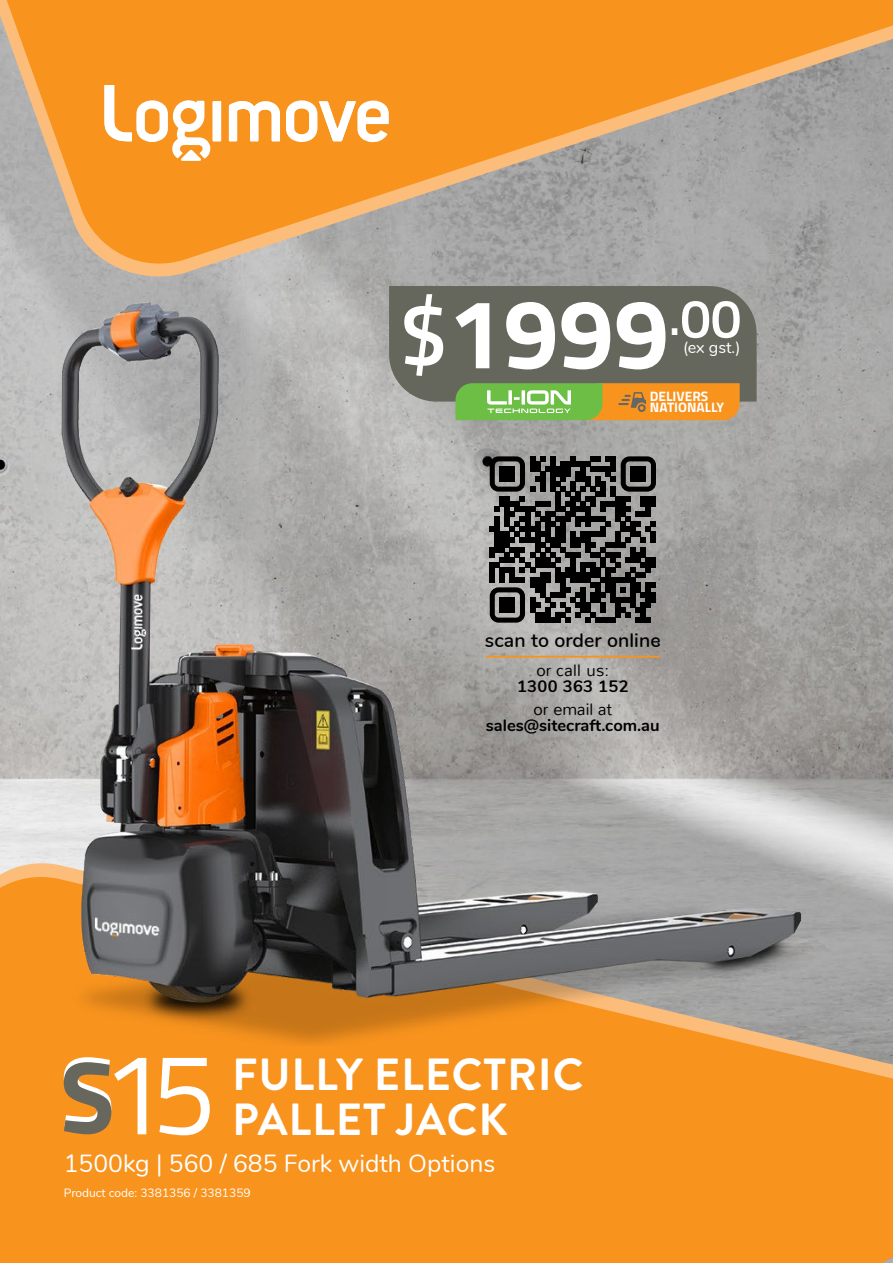
<style>
.page{position:relative;width:893px;height:1263px;background:#fff}
.page>*{position:absolute;margin:0;border:0;box-sizing:border-box;transform-origin:0 0}
.t1{font:700 98.7px "Titillium Web";color:#fff}
.t2{font:700 45px/45px "Brandon Grotesque";letter-spacing:.02em;color:#fff}
.t3{font:24.75px "Nunito";color:#fff}
.t4{font:600 19.5px "Nunito";letter-spacing:.005em;color:#000}
.t5{font:700 16.5px "Nunito";color:#000}
.t6{font:300 16.5px "Nunito";color:#000}
.t7{font:700 16.5px "Nunito";letter-spacing:.02em;color:#000}
.t8{font:16.2px "Nunito";color:#fff}
.t9{font:700 13.65px/10.5px "Titillium Web";color:#fff}
.t10{font:12px "Nunito";color:#fff}
.s1{font-weight:600;font-size:87.75px}
</style>
<div class="page">
<img style="left:845px;top:286px;width:48px;height:569px">
<svg style="left:0;top:0;width:893px;height:273px;background:#da9b53"></svg>
<div style="left:0;top:869px;width:893px;height:394px;background:#f8931e"></div>
<svg style="left:229px;top:100px;width:51px;height:41px"></svg>
<svg style="left:286px;top:100px;width:103px;height:43px"></svg>
<svg style="left:104px;top:85px;width:117px;height:75px"></svg>
<svg style="left:64px;top:1057px;width:82px;height:77px"></svg>
<svg style="left:159px;top:1058px;width:51px;height:77px"></svg>
<img style="left:0;top:241px;width:845px;height:804px">
<h1 class="t1" style="left:399px;top:276px;width:344px"><span class="s1">$</span>1999<sup>.</sup><sup>00</sup></h1>
<p class="t8" style="left:683px;top:341px;width:59px">(ex gst.)</p>
<p class="t9" style="left:650px;top:391px;width:76px">DELIVERS<br>NATIONALLY</p>
<p class="t4" style="left:485px;top:633px;width:177px">scan to order online</p>
<p class="t6" style="left:536px;top:664px;width:74px">or call us:</p>
<p class="t7" style="left:517px;top:680px;width:113px">1300 363 152</p>
<p class="t6" style="left:534px;top:703px;width:80px">or email at</p>
<p class="t5" style="left:486px;top:719px;width:175px">sales@sitecraft.com.au</p>
<h2 class="t2" style="left:232px;top:1051px;width:353px">FULLY ELECTRIC<br>PALLET JACK</h2>
<p class="t3" style="left:64px;top:1154px;width:433px">1500kg | 560 / 685 Fork width Options</p>
<p class="t10" style="left:64px;top:1188px;width:188px">Product code: 3381356 / 3381359</p>
</div>
